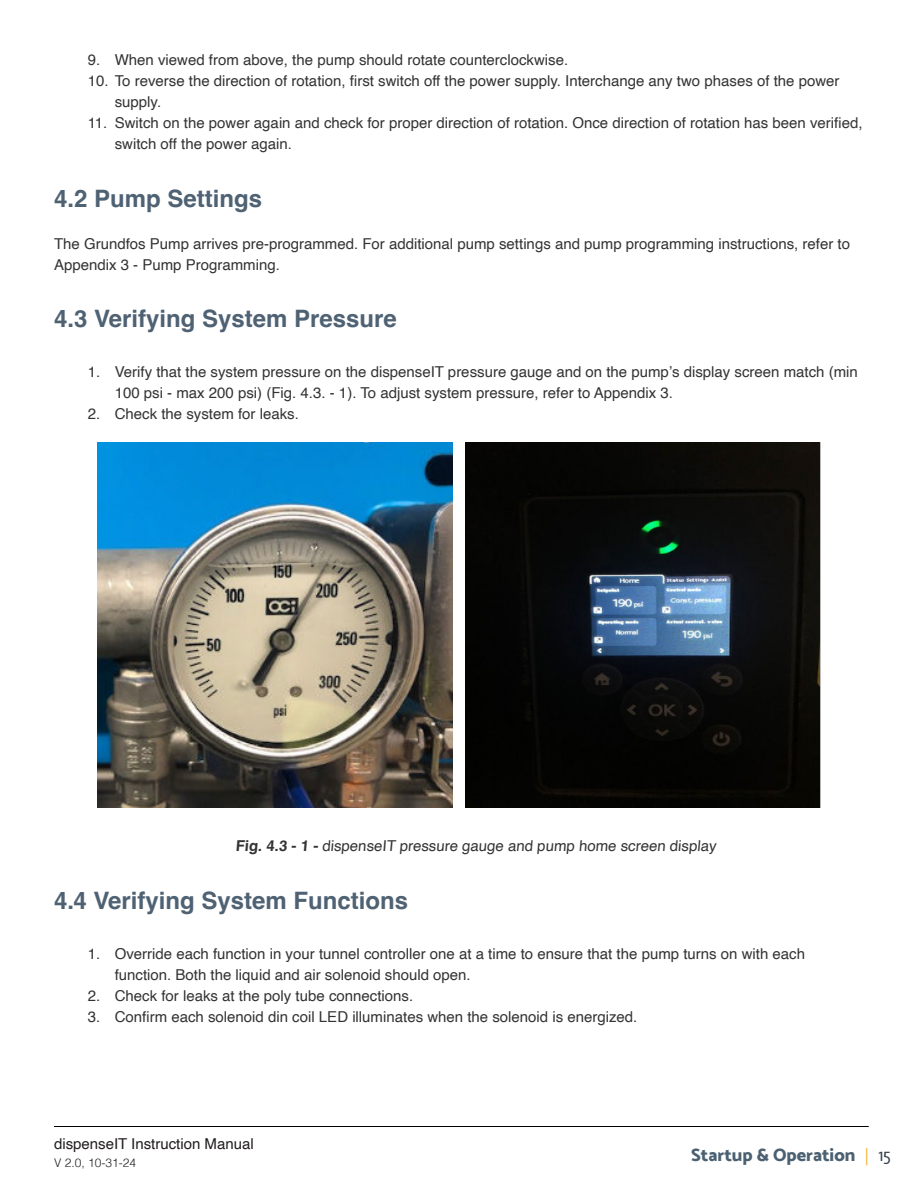
<style>
.page{position:relative;width:918px;height:1188px;background:#fff}
.page>*{position:absolute;margin:0;border:0;box-sizing:border-box;transform-origin:0 0}
.t1{font:700 24px "Helvetica";color:#4f6274}
.t2{font:800 18px "Catamaran";color:#4b6172}
.t3{font:15px/21px "Helvetica";color:#323332}
.t4{font:15px "Helvetica";color:#231f20}
.t5{font:300 12px "Helvetica";color:#231f20}
.s1{font-weight:700}
.s2{font-family:"Molengo";font-weight:400;color:#f9a91b}
.s3{font-family:"Molengo";font-weight:400;color:#323e49}
</style>
<div class="page">
<hr style="left:54px;top:1126px;width:815px;height:1px;background:#000">
<img style="left:465px;top:442px;width:355px;height:365px">
<img style="left:98px;top:442px;width:355px;height:365px">
<p class="t3" style="left:88px;top:51px;width:482px">9. When viewed from above, the pump should rotate counterclockwise.</p>
<p class="t3" style="left:115px;top:72px;width:726px;text-indent:-27px">10. To reverse the direction of rotation, first switch off the power supply. Interchange any two phases of the power supply.</p>
<p class="t3" style="left:115px;top:114px;width:749px;text-indent:-27px">11. Switch on the power again and check for proper direction of rotation. Once direction of rotation has been verified, switch off the power again.</p>
<h1 class="t1" style="left:54px;top:189px;width:210px">4.2 Pump Settings</h1>
<p class="t3" style="left:54px;top:234px;width:798px">The Grundfos Pump arrives pre-programmed. For additional pump settings and pump programming instructions, refer to<br>Appendix 3 - Pump Programming.</p>
<h1 class="t1" style="left:54px;top:310px;width:344px">4.3 Verifying System Pressure</h1>
<p class="t3" style="left:115px;top:363px;width:745px;text-indent:-27px">1. Verify that the system pressure on the dispenseIT pressure gauge and on the pump’s display screen match (min<br>100 psi - max 200 psi) (Fig. 4.3. - 1). To adjust system pressure, refer to Appendix 3.</p>
<p class="t3" style="left:88px;top:405px;width:213px">2. Check the system for leaks.</p>
<p class="t3" style="left:235px;top:837px;width:484px"><span class="s1">Fig. 4.3 - 1 -</span> dispenseIT pressure gauge and pump home screen display</p>
<h1 class="t1" style="left:54px;top:891px;width:356px">4.4 Verifying System Functions</h1>
<p class="t3" style="left:115px;top:944px;width:692px;text-indent:-27px">1. Override each function in your tunnel controller one at a time to ensure that the pump turns on with each function. Both the liquid and air solenoid should open.</p>
<p class="t3" style="left:88px;top:986px;width:327px">2. Check for leaks at the poly tube connections.</p>
<p class="t3" style="left:88px;top:1007px;width:551px">3. Confirm each solenoid din coil LED illuminates when the solenoid is energized.</p>
<p class="t4" style="left:54px;top:1138px;width:201px">dispenseIT Instruction Manual</p>
<p class="t5" style="left:54px;top:1159px;width:84px">V 2.0, 10-31-24</p>
<p class="t2" style="left:691px;top:1148px;width:201px">Startup &amp; Operation <span class="s2">|</span> <span class="s3">15</span></p>
</div>
